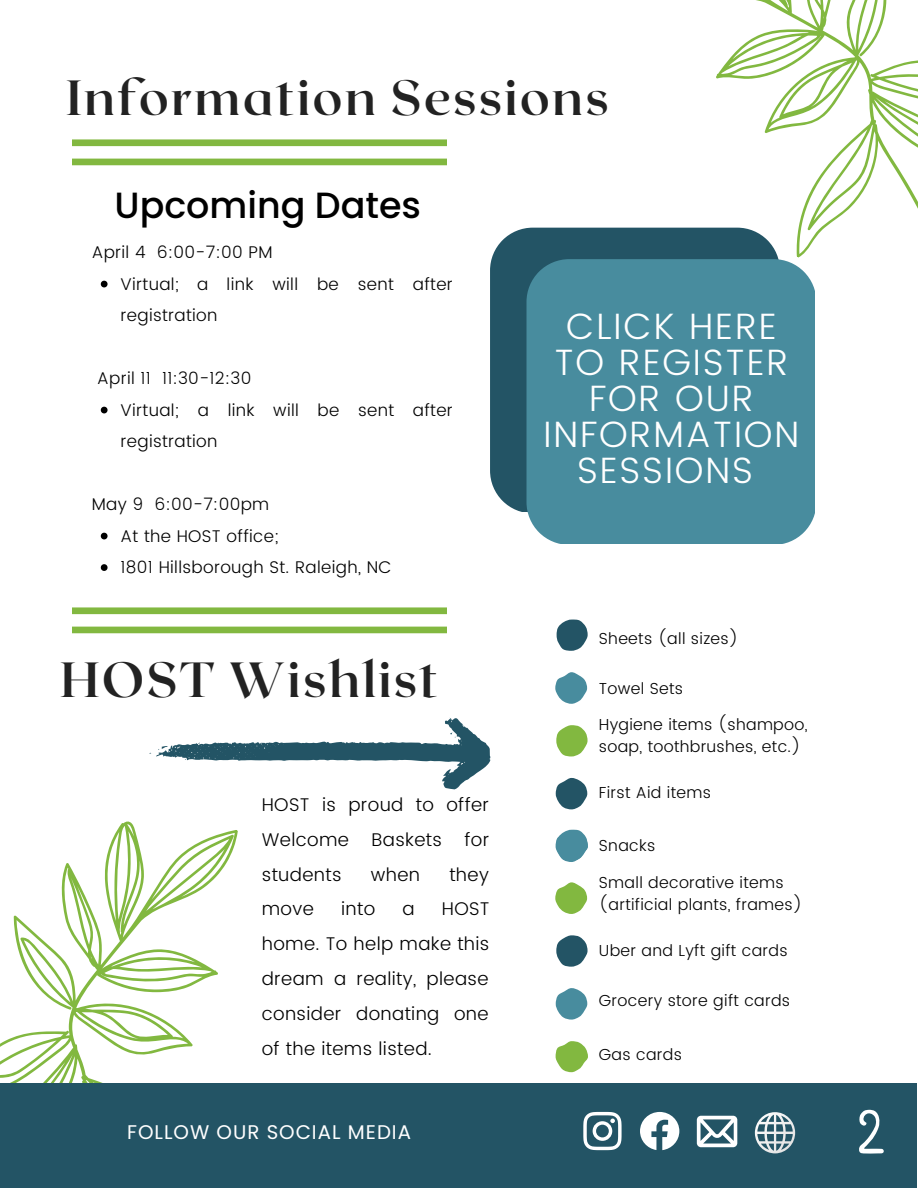
<style>
.page{position:relative;width:918px;height:1188px;background:#fff}
.page>*{position:absolute;margin:0;border:0;box-sizing:border-box;transform-origin:0 0}
.t1{font:700 49.35px "Roxborough CF";letter-spacing:.045em;color:#222}
.t2{font:300 36.6px/36px "Poppins";letter-spacing:.05em;color:#fff;text-align:center}
.t3{font:500 36.45px "Poppins";color:#000}
.t4{font:19.8px "Poppins";letter-spacing:.05em;color:#fff}
.t5{font:300 18.45px/34.8px "Poppins";letter-spacing:.02em;color:#000;text-align:justify}
.t6{font:300 16.95px/31.5px "Poppins";letter-spacing:.02em;color:#000}
.t7{font:300 15.9px/21.9px "Poppins";letter-spacing:.02em;color:#000}
</style>
<div class="page">
<svg style="left:0;top:821px;width:238px;height:262px"></svg>
<svg style="left:72px;top:139px;width:375px;height:494px"></svg>
<svg style="left:101px;top:281px;width:7px;height:6px"></svg>
<svg style="left:101px;top:407px;width:7px;height:6px"></svg>
<svg style="left:101px;top:533px;width:7px;height:6px"></svg>
<svg style="left:101px;top:564px;width:7px;height:7px"></svg>
<svg style="left:555px;top:882px;width:32px;height:32px"></svg>
<svg style="left:556px;top:935px;width:32px;height:32px"></svg>
<svg style="left:556px;top:988px;width:31px;height:32px"></svg>
<svg style="left:556px;top:1041px;width:32px;height:31px"></svg>
<svg style="left:557px;top:619px;width:31px;height:32px"></svg>
<svg style="left:555px;top:672px;width:32px;height:32px"></svg>
<svg style="left:556px;top:725px;width:32px;height:31px"></svg>
<svg style="left:556px;top:778px;width:31px;height:31px"></svg>
<svg style="left:556px;top:830px;width:32px;height:32px"></svg>
<svg style="left:555px;top:0;width:363px;height:259px"></svg>
<svg style="left:490px;top:228px;width:288px;height:284px;background:#2f5e6e"></svg>
<div style="left:527px;top:259px;width:288px;height:284px;background:#488c9e"></div>
<div style="left:0;top:1083px;width:917px;height:105px;background:#235465"></div>
<svg style="left:697px;top:1116px;width:40px;height:31px"></svg>
<svg style="left:583px;top:1112px;width:39px;height:38px"></svg>
<svg style="left:640px;top:1112px;width:39px;height:38px"></svg>
<svg style="left:755px;top:1112px;width:40px;height:42px"></svg>
<svg style="left:149px;top:718px;width:341px;height:71px"></svg>
<svg style="left:859px;top:1110px;width:25px;height:44px"></svg>
<h1 class="t1" style="left:66px;top:66px;width:544px">Information Sessions</h1>
<h3 class="t3" style="left:115px;top:180px;width:308px">Upcoming Dates</h3>
<p class="t6" style="left:92px;top:237px;width:182px">April 4 6:00-7:00 PM</p>
<p class="t6" style="left:121px;top:268px;width:334px">Virtual; a link will be sent after registration</p>
<p class="t6" style="left:97px;top:363px;width:156px">April 11 11:30-12:30</p>
<p class="t6" style="left:121px;top:394px;width:334px">Virtual; a link will be sent after registration</p>
<p class="t6" style="left:92px;top:489px;width:179px">May 9 6:00-7:00pm</p>
<p class="t6" style="left:121px;top:520px;width:273px">At the HOST office;<br>1801 Hillsborough St. Raleigh, NC</p>
<h1 class="t1" style="left:60px;top:648px;width:380px">HOST Wishlist</h1>
<p class="t5" style="left:262px;top:787px;width:229px">HOST is proud to offer Welcome Baskets for students</p>
<p class="t5" style="left:371px;top:857px;width:51px">when</p>
<p class="t5" style="left:449px;top:857px;width:41px">they</p>
<p class="t5" style="left:262px;top:892px;width:54px">move</p>
<p class="t5" style="left:341px;top:892px;width:36px">into</p>
<p class="t5" style="left:402px;top:892px;width:14px">a</p>
<p class="t5" style="left:262px;top:892px;width:229px;text-indent:180px">HOST home. To help make this dream a reality, please consider donating one of the items listed.</p>
<p class="t4" style="left:127px;top:1118px;width:286px">FOLLOW OUR SOCIAL MEDIA</p>
<h2 class="t2" style="left:544px;top:308px;width:257px">CLICK HERE<br>TO REGISTER<br>FOR OUR<br>INFORMATION<br>SESSIONS</h2>
<p class="t7" style="left:599px;top:628px;width:141px">Sheets (all sizes)</p>
<p class="t7" style="left:599px;top:677px;width:86px">Towel Sets</p>
<p class="t7" style="left:599px;top:714px;width:210px">Hygiene items (shampoo, soap, toothbrushes, etc.)</p>
<p class="t7" style="left:599px;top:781px;width:114px">First Aid items</p>
<p class="t7" style="left:599px;top:835px;width:58px">Snacks</p>
<p class="t7" style="left:599px;top:872px;width:205px">Small decorative items (artificial plants, frames)</p>
<p class="t7" style="left:599px;top:940px;width:190px">Uber and Lyft gift cards</p>
<p class="t7" style="left:599px;top:990px;width:193px">Grocery store gift cards</p>
<p class="t7" style="left:599px;top:1043px;width:85px">Gas cards</p>
</div>
